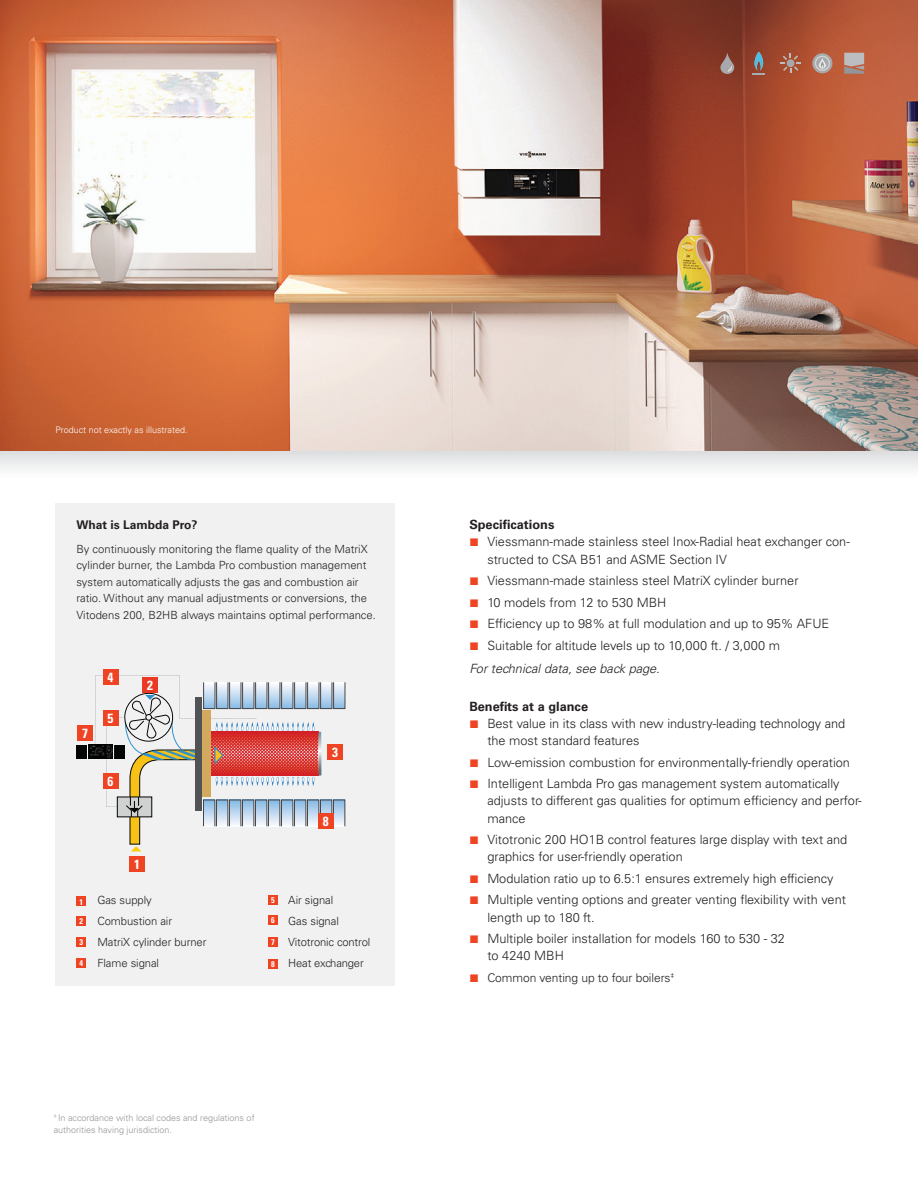
<style>
.page{position:relative;width:918px;height:1188px;background:#fff}
.page>*{position:absolute;margin:0;border:0;box-sizing:border-box;transform-origin:0 0}
.t1{font:700 condensed 13.2px "Univers LT Std";color:#fff}
.t2{font:300 12.75px/21.6px "Univers LT Std";color:#231f20}
.t3{font:700 12.75px "Univers LT Std";color:#231f20}
.t4{font:italic 300 12.75px "Univers LT Std";color:#231f20}
.t5{font:300 12px "Univers LT Std";letter-spacing:-.005em;color:#231f20}
.t6{font:700 12px "Univers LT Std";color:#231f20}
.t7{font:300 11.25px/21px "Univers LT Std";color:#231f20}
.t8{font:300 9px/12px "Univers LT Std";color:#939598}
.t9{font:300 9px "Univers LT Std";color:#fff}
.t10{font:700 condensed 8.25px "Univers LT Std";color:#fff}
</style>
<div class="page">
<div style="left:55px;top:503px;width:340px;height:483px;background:#f1f1f2"></div>
<svg style="left:323px;top:684px;width:7px;height:23px"></svg>
<svg style="left:336px;top:684px;width:7px;height:23px"></svg>
<svg style="left:322px;top:802px;width:8px;height:11px"></svg>
<svg style="left:335px;top:802px;width:8px;height:20px"></svg>
<div style="left:333px;top:800px;width:12px;height:26px;border:1px solid #474648"></div>
<div style="left:76px;top:745px;width:49px;height:14px;background:#040505"></div>
<img style="left:90px;top:745px;width:5px;height:11px">
<svg style="left:87px;top:744px;width:1px;height:15px"></svg>
<img style="left:0;top:0;width:918px;height:451px">
<div style="left:76px;top:916px;width:10px;height:10px;background:#ef4423"></div>
<div style="left:76px;top:897px;width:10px;height:9px;background:#ef4423"></div>
<div style="left:76px;top:937px;width:10px;height:10px;background:#ef4423"></div>
<div style="left:76px;top:958px;width:10px;height:10px;background:#ef4423"></div>
<div style="left:268px;top:895px;width:10px;height:10px;background:#ef4423"></div>
<div style="left:268px;top:915px;width:10px;height:10px;background:#ef4423"></div>
<div style="left:268px;top:937px;width:10px;height:10px;background:#ef4423"></div>
<div style="left:268px;top:959px;width:10px;height:10px;background:#ef4423"></div>
<div style="left:129px;top:856px;width:16px;height:16px;background:#ef4423"></div>
<div style="left:327px;top:744px;width:16px;height:16px;background:#ef4423"></div>
<div style="left:103px;top:669px;width:16px;height:16px;background:#ef4423"></div>
<div style="left:77px;top:725px;width:16px;height:16px;background:#ef4423"></div>
<div style="left:318px;top:813px;width:16px;height:16px;background:#ef4423"></div>
<svg style="left:95px;top:675px;width:226px;height:176px"></svg>
<svg style="left:844px;top:53px;width:20px;height:21px"></svg>
<svg style="left:812px;top:53px;width:20px;height:20px"></svg>
<svg style="left:815px;top:56px;width:15px;height:15px"></svg>
<svg style="left:781px;top:53px;width:20px;height:20px"></svg>
<svg style="left:720px;top:52px;width:14px;height:22px"></svg>
<svg style="left:753px;top:52px;width:12px;height:23px"></svg>
<svg style="left:0;top:451px;width:918px;height:19px"></svg>
<p class="t9" style="left:55px;top:426px;width:134px">Product not exactly as illustrated.</p>
<p class="t6" style="left:76px;top:519px;width:123px">What is Lambda Pro?</p>
<p class="t7" style="left:76px;top:541px;width:301px;line-height:16.5px">By continuously monitoring the flame quality of the MatriX cylinder burner, the Lambda Pro combustion management system automatically adjusts the gas and combustion air ratio. Without any manual adjustments or conversions, the Vitodens 200, B2HB always maintains optimal performance.</p>
<p class="t1" style="left:82px;top:726px;width:7px">7</p>
<p class="t1" style="left:108px;top:670px;width:7px">4</p>
<p class="t1" style="left:108px;top:711px;width:7px">5</p>
<p class="t1" style="left:108px;top:774px;width:7px">6</p>
<p class="t1" style="left:147px;top:678px;width:7px">2</p>
<p class="t10" style="left:79px;top:897px;width:5px">1</p>
<p class="t10" style="left:79px;top:937px;width:5px">3</p>
<p class="t10" style="left:79px;top:959px;width:5px">4</p>
<p class="t10" style="left:79px;top:917px;width:5px">2</p>
<p class="t1" style="left:134px;top:857px;width:7px">1</p>
<p class="t7" style="left:97px;top:890px;width:111px">Gas supply<br>Combustion air<br>MatriX cylinder burner<br>Flame signal</p>
<p class="t1" style="left:332px;top:745px;width:7px">3</p>
<p class="t1" style="left:323px;top:813px;width:7px">8</p>
<p class="t10" style="left:271px;top:895px;width:5px">5</p>
<p class="t10" style="left:271px;top:916px;width:5px">6</p>
<p class="t10" style="left:271px;top:937px;width:5px">7</p>
<p class="t10" style="left:271px;top:959px;width:5px">8</p>
<p class="t7" style="left:288px;top:890px;width:84px">Air signal<br>Gas signal<br>Vitotronic control<br>Heat exchanger</p>
<p class="t8" style="left:54px;top:1113px;width:202px"><sup>‡</sup> In accordance with local codes and regulations of authorities having jurisdiction.</p>
<p class="t3" style="left:469px;top:519px;width:87px">Specifications</p>
<p class="t2" style="left:487px;top:534px;width:364px;line-height:17.1px">Viessmann-made stainless steel Inox-Radial heat exchanger con&shy;structed to CSA B51 and ASME Section IV</p>
<p class="t2" style="left:487px;top:571px;width:344px">Viessmann-made stainless steel MatriX cylinder burner<br>10 models from 12 to 530 MBH<br>Efficiency up to 98% at full modulation and up to 95% AFUE Suitable for altitude levels up to 10,000 ft. / 3,000 m</p>
<p class="t4" style="left:469px;top:663px;width:192px">For technical data, see back page.</p>
<p class="t3" style="left:469px;top:701px;width:120px">Benefits at a glance</p>
<p class="t2" style="left:487px;top:716px;width:359px;line-height:17.1px">Best value in its class with new industry-leading technology and the most standard features</p>
<p class="t2" style="left:487px;top:752px;width:364px">Low-emission combustion for environmentally-friendly operation<br>Intelligent Lambda Pro gas management system automatically</p>
<p class="t2" style="left:487px;top:793px;width:376px;line-height:17.1px">adjusts to different gas qualities for optimum efficiency and perfor&shy;mance</p>
<p class="t2" style="left:487px;top:832px;width:361px;line-height:17.1px">Vitotronic 200 HO1B control features large display with text and graphics for user-friendly operation</p>
<p class="t2" style="left:487px;top:868px;width:360px">Modulation ratio up to 6.5:1 ensures extremely high efficiency<br>Multiple venting options and greater venting flexibility with vent</p>
<p class="t2" style="left:487px;top:907px;width:299px">length up to 180 ft.<br>Multiple boiler installation for models 160 to 530 - 32</p>
<p class="t2" style="left:487px;top:946px;width:78px">to 4240 MBH</p>
<p class="t5" style="left:487px;top:973px;width:189px">Common venting up to four boilers<sup>‡</sup></p>
</div>
